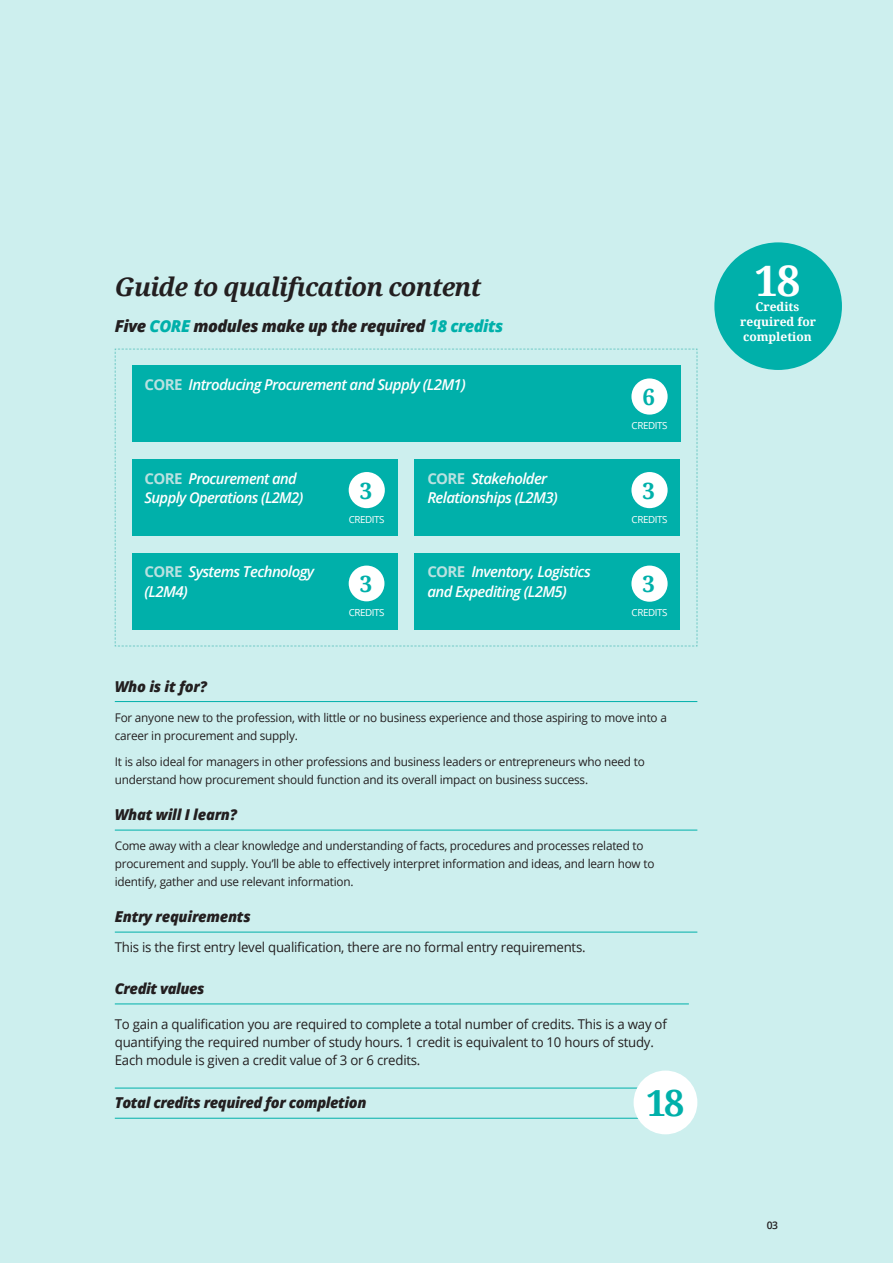
<style>
.page{position:relative;width:893px;height:1263px;background:#cdefee}
.page>*{position:absolute;margin:0;border:0;box-sizing:border-box;transform-origin:0 0}
.t1{font:700 42px "Droid Serif";color:#fff}
.t2{font:700 36px "Droid Serif";color:#00b0aa}
.t3{font:italic 700 25.5px "Droid Serif";letter-spacing:-.03em;color:#231f20}
.t4{font:700 22.35px "Droid Serif";color:#00b0aa}
.t5{font:italic 800 16.5px "Open Sans";letter-spacing:-.03em;color:#231f20}
.t6{font:italic 600 15px/19.5px "Open Sans";letter-spacing:-.04em;color:#fff}
.t7{font:italic 800 15px "Open Sans";letter-spacing:-.03em;color:#231f20}
.t8{font:13.5px/18px "Open Sans";letter-spacing:-.02em;color:#231f20}
.t9{font:12px/18px "Open Sans";letter-spacing:-.02em;color:#231f20}
.t10{font:700 12px/15px "Droid Serif";color:#fff;text-align:center}
.t11{font:600 10.5px "Open Sans";color:#231f20}
.t12{font:9.75px "Open Sans";letter-spacing:-.04em;color:#fff}
.s1{color:#00b0aa}
.s2{font-weight:700;font-style:normal;color:#b9e1e0}
</style>
<div class="page">
<hr style="left:115px;top:701px;width:582px;height:1px;background:#00b0aa">
<hr style="left:115px;top:830px;width:582px;height:1px;background:#00b0aa">
<hr style="left:115px;top:932px;width:582px;height:1px;background:#00b0aa">
<hr style="left:115px;top:1004px;width:574px;height:1px;background:#00b0aa">
<hr style="left:115px;top:1088px;width:574px;height:1px;background:#00b0aa">
<hr style="left:115px;top:1118px;width:574px;height:1px;background:#00b0aa">
<div style="left:714px;top:242px;width:128px;height:128px;background:#00b0aa;border-radius:50%"></div>
<svg style="left:114px;top:348px;width:584px;height:299px"></svg>
<div style="left:132px;top:366px;width:548px;height:76px;background:#00b0aa"></div>
<div style="left:631px;top:378px;width:37px;height:37px;background:#fff;border-radius:50%"></div>
<div style="left:415px;top:459px;width:265px;height:77px;background:#00b0aa"></div>
<div style="left:631px;top:472px;width:37px;height:36px;background:#fff;border-radius:50%"></div>
<div style="left:132px;top:459px;width:266px;height:77px;background:#00b0aa"></div>
<div style="left:349px;top:472px;width:36px;height:36px;background:#fff;border-radius:50%"></div>
<div style="left:415px;top:553px;width:265px;height:76px;background:#00b0aa"></div>
<div style="left:631px;top:566px;width:37px;height:36px;background:#fff;border-radius:50%"></div>
<div style="left:132px;top:553px;width:266px;height:76px;background:#00b0aa"></div>
<div style="left:349px;top:566px;width:35px;height:35px;background:#fff;border-radius:50%"></div>
<div style="left:634px;top:1070px;width:63px;height:64px;background:#fff;border-radius:50%"></div>
<h3 class="t3" style="left:115px;top:272px;width:368px">Guide to qualifıcation content</h3>
<h3 class="t5" style="left:115px;top:319px;width:390px">Five <span class="s1">CORE</span> modules make up the required <span class="s1">18 credits</span></h3>
<p class="t6" style="left:145px;top:376px;width:323px"><span class="s2">CORE</span> Introducing Procurement and Supply (L2M1)</p>
<h3 class="t4" style="left:642px;top:388px;width:14px">6</h3>
<p class="t12" style="left:632px;top:419px;width:37px">CREDITS</p>
<p class="t6" style="left:145px;top:470px;width:160px"><span class="s2">CORE</span> Procurement and<br>Supply Operations (L2M2)</p>
<h3 class="t4" style="left:360px;top:481px;width:14px">3</h3>
<p class="t12" style="left:349px;top:512px;width:37px">CREDITS</p>
<p class="t6" style="left:145px;top:563px;width:171px"><span class="s2">CORE</span> Systems Technology (L2M4)</p>
<h3 class="t4" style="left:360px;top:575px;width:14px">3</h3>
<p class="t12" style="left:349px;top:606px;width:37px">CREDITS</p>
<p class="t6" style="left:427px;top:470px;width:132px"><span class="s2">CORE</span> Stakeholder<br>Relationships (L2M3)</p>
<h3 class="t4" style="left:642px;top:481px;width:14px">3</h3>
<p class="t12" style="left:632px;top:512px;width:37px">CREDITS</p>
<p class="t6" style="left:427px;top:563px;width:165px"><span class="s2">CORE</span> Inventory, Logistics and Expediting (L2M5)</p>
<h3 class="t4" style="left:642px;top:575px;width:14px">3</h3>
<p class="t12" style="left:632px;top:606px;width:37px">CREDITS</p>
<p class="t7" style="left:115px;top:680px;width:94px">Who is it for?</p>
<p class="t9" style="left:115px;top:708px;width:554px">For anyone new to the profession, with little or no business experience and those aspiring to move into a career in procurement and supply.</p>
<p class="t9" style="left:115px;top:753px;width:531px">It is also ideal for managers in other professions and business leaders or entrepreneurs who need to understand how procurement should function and its overall impact on business success.</p>
<p class="t7" style="left:115px;top:809px;width:124px">What will I learn?</p>
<p class="t9" style="left:115px;top:837px;width:541px">Come away with a clear knowledge and understanding of facts, procedures and processes related to procurement and supply. You’ll be able to effectively interpret information and ideas, and learn how to identify, gather and use relevant information.</p>
<p class="t7" style="left:115px;top:911px;width:137px">Entry requirements</p>
<p class="t8" style="left:115px;top:938px;width:472px">This is the first entry level qualification, there are no formal entry requirements.</p>
<p class="t7" style="left:115px;top:982px;width:91px">Credit values</p>
<p class="t8" style="left:115px;top:1015px;width:554px">To gain a qualification you are required to complete a total number of credits. This is a way of quantifying the required number of study hours. 1 credit is equivalent to 10 hours of study.<br>Each module is given a credit value of 3 or 6 credits.</p>
<p class="t7" style="left:115px;top:1097px;width:253px">Total credits required for completion</p>
<h2 class="t2" style="left:646px;top:1088px;width:40px">18</h2>
<h1 class="t1" style="left:754px;top:264px;width:48px">18</h1>
<p class="t10" style="left:740px;top:301px;width:77px">Credits required for completion</p>
<p class="t11" style="left:767px;top:1221px;width:13px">03</p>
</div>
